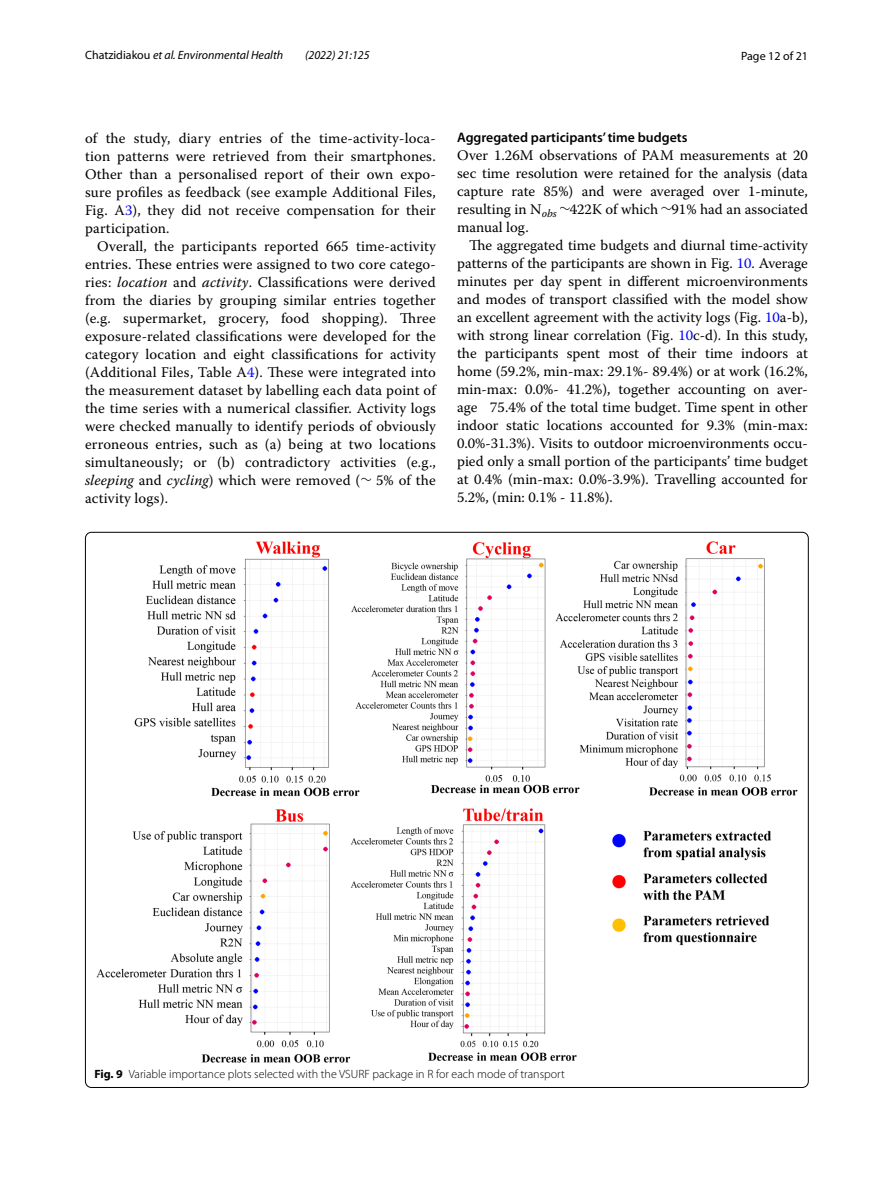
<style>
.page{position:relative;width:893px;height:1187px;background:#fff}
.page>*{position:absolute;margin:0;border:0;box-sizing:border-box;transform-origin:0 0}
.t1{font:14.7px/18px "Warnock Pro";letter-spacing:.005em;color:#000;text-align:justify}
.t2{font:600 13.8px "Myriad Pro";color:#000}
.t3{font:300 12px "Myriad Pro";color:#000}
.t4{font:italic 12px "Myriad Pro";color:#000}
.t5{font:12px "Myriad Pro";color:#000}
.s1{font-style:normal}
.s2{color:#00f}
.s3{font-style:italic}
.s4{font-family:"MTSYN4"}
.s5{font-family:"MTSYN5"}
.s6{font-family:"MTSYN6"}
.s7{font-weight:700}
</style>
<div class="page">
<img style="left:97px;top:541px;width:700px;height:521px">
<p class="t4" style="left:85px;top:48px;width:200px"><span class="s1">Chatzidiakou</span> et al. Environmental Health</p>
<p class="t4" style="left:305px;top:48px;width:66px">(2022) 21:125</p>
<p class="t5" style="left:741px;top:48px;width:68px">Page 12 of 21</p>
<p class="t1" style="left:85px;top:128px;width:352px">of the study, diary entries of the time-activity-loca&shy;tion patterns were retrieved from their smartphones.<br>Other than a personalised report of their own expo&shy;sure profiles as feedback (see example Additional Files, Fig. A<span class="s2">3</span>), they did not receive compensation for their participation.</p>
<p class="t1" style="left:85px;top:236px;width:352px;text-indent:12px">Overall, the participants reported 665 time-activity entries. These entries were assigned to two core catego&shy;ries: <span class="s3">location</span> and <span class="s3">activity</span>. Classifications were derived from the diaries by grouping similar entries together (e.g. supermarket, grocery, food shopping). Three exposure-related classifications were developed for the category location and eight classifications for activity (Additional Files, Table A<span class="s2">4</span>). These were integrated into the measurement dataset by labelling each data point of the time series with a numerical classifier. Activity logs were checked manually to identify periods of obviously erroneous entries, such as (a) being at two locations simultaneously; or (b) contradictory activities (e.g., <span class="s3">sleeping</span> and <span class="s3">cycling</span>) which were removed (<span class="s4">∼</span> 5% of the activity logs).</p>
<p class="t2" style="left:457px;top:129px;width:232px">Aggregated participants’ time budgets</p>
<p class="t1" style="left:457px;top:146px;width:352px">Over 1.26M observations of PAM measurements at 20 sec time resolution were retained for the analysis (data capture rate 85%) and were averaged over 1-minute, resulting in N<sub>obs</sub> <span class="s5">∼</span>422K of which <span class="s6">∼</span>91% had an associated manual log.</p>
<p class="t1" style="left:457px;top:236px;width:352px;text-indent:12px">The aggregated time budgets and diurnal time-activity patterns of the participants are shown in Fig. <span class="s2">10</span>. Average minutes per day spent in different microenvironments and modes of transport classified with the model show an excellent agreement with the activity logs (Fig. <span class="s2">10</span>a-b), with strong linear correlation (Fig. <span class="s2">10</span>c-d). In this study, the participants spent most of their time indoors at home (59.2%, min-max: 29.1%- 89.4%) or at work (16.2%, min-max: 0.0%- 41.2%), together accounting on aver&shy;age 75.4% of the total time budget. Time spent in other indoor static locations accounted for 9.3% (min-max:<br>0.0%-31.3%). Visits to outdoor microenvironments occu&shy;pied only a small portion of the participants’ time budget at 0.4% (min-max: 0.0%-3.9%). Travelling accounted for 5.2%, (min: 0.1% - 11.8%).</p>
<p class="t3" style="left:94px;top:1067px;width:472px"><span class="s7">Fig. 9</span> Variable importance plots selected with the VSURF package in R for each mode of transport</p>
</div>
